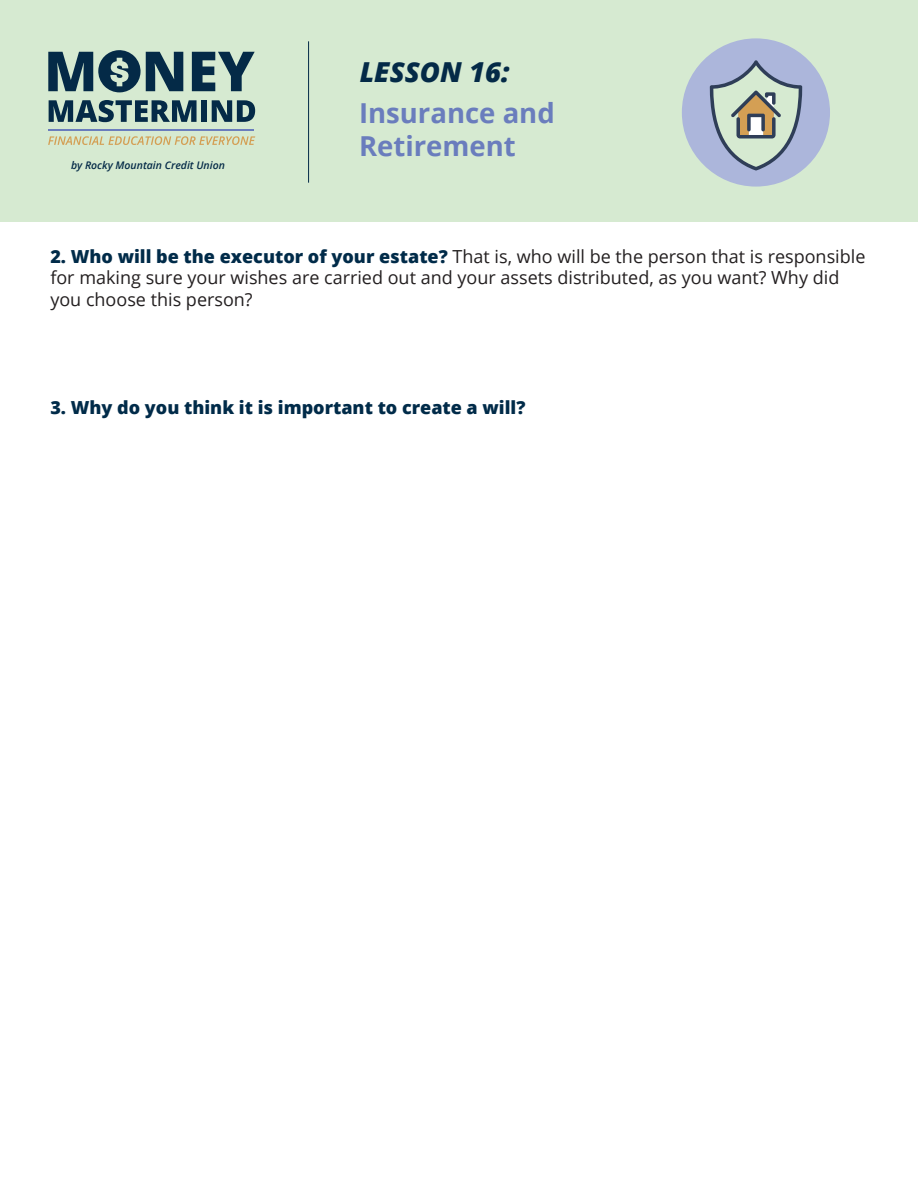
<style>
.page{position:relative;width:918px;height:1188px;background:#fff}
.page>*{position:absolute;margin:0;border:0;box-sizing:border-box;transform-origin:0 0}
.t1{font:700 27.45px/33px "Open Sans";color:#6a7dbd}
.t2{font:italic 800 27.45px "Open Sans";color:#042a47}
.t3{font:18px/21.6px "Open Sans";color:#231f20}
.t4{font:800 18px "Open Sans";color:#002b49}
.t5{font:italic 600 10.5px "Open Sans";color:#042a47}
.s1{font-weight:800;color:#002b49}
</style>
<div class="page">
<div style="left:0;top:1px;width:918px;height:221px;background:#d6ead1"></div>
<svg style="left:48px;top:136px;width:207px;height:9px"></svg>
<svg style="left:192px;top:52px;width:63px;height:39px"></svg>
<svg style="left:49px;top:100px;width:148px;height:22px"></svg>
<div style="left:201px;top:100px;width:6px;height:22px;background:#042a47"></div>
<svg style="left:212px;top:100px;width:43px;height:22px"></svg>
<svg style="left:48px;top:50px;width:135px;height:42px"></svg>
<hr style="left:49px;top:129px;width:205px;height:1px;background:#6a7dbd">
<hr style="left:308px;top:41px;width:1px;height:142px;background:#042a47">
<div style="left:682px;top:38px;width:148px;height:149px;background:#acb6db;border-radius:50%"></div>
<svg style="left:710px;top:60px;width:92px;height:110px"></svg>
<p class="t5" style="left:71px;top:157px;width:155px">by Rocky Mountain Credit Union</p>
<h1 class="t2" style="left:360px;top:51px;width:151px">LESSON 16:</h1>
<h1 class="t1" style="left:359px;top:96px;width:197px">Insurance and<br>Retirement</h1>
<p class="t3" style="left:50px;top:245px;width:817px"><span class="s1">2. Who will be the executor of your estate?</span> That is, who will be the person that is responsible for making sure your wishes are carried out and your assets distributed, as you want? Why did you choose this person?</p>
<p class="t4" style="left:50px;top:394px;width:477px">3. Why do you think it is important to create a will?</p>
</div>
